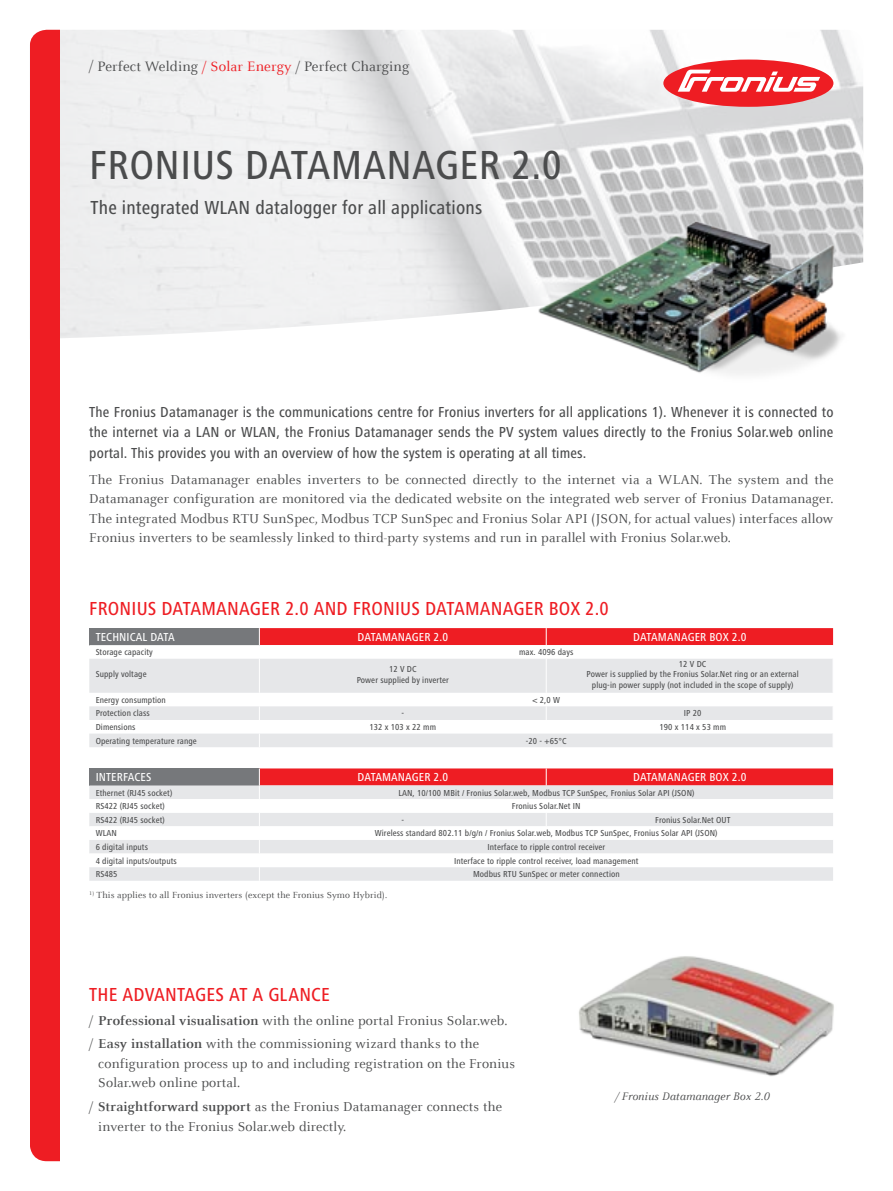
<style>
.page{position:relative;width:893px;height:1191px;background:#fff}
.page>*{position:absolute;margin:0;border:0;box-sizing:border-box;transform-origin:0 0}
.t1{font:500 condensed 42px "Frutiger Next LTW1 G";letter-spacing:.01em;color:#4b4c4d}
.t2{font:500 condensed 19.5px "Frutiger Next LTW1 G";letter-spacing:.01em;color:#ee1d23}
.t3{font:500 condensed 19.5px "Frutiger Next LTW1 G";letter-spacing:.01em;color:#4b4c4d}
.t4{font:500 condensed 15px/19.5px "Frutiger Next LTW1 G";letter-spacing:.01em;color:#4b4c4d}
.t5{font:15px "Celeste Offc Pro";letter-spacing:.01em;color:#4b4c4d}
.t6{font:14.25px/19.5px "Celeste Offc Pro";letter-spacing:.01em;color:#4b4c4d}
.t7{font:500 condensed 12px "Frutiger Next LTW1 G";letter-spacing:.01em;color:#fff}
.t8{font:italic 12px "Celeste Offc Pro";letter-spacing:.01em;color:#4b4c4d}
.t9{font:9.75px "Celeste Offc Pro";letter-spacing:.01em;color:#4b4c4d}
.t10{font:500 condensed 9px/10.5px "Frutiger Next LTW1 G";letter-spacing:.01em;color:#4b4c4d;text-align:center}
.s1{color:#ee1d23}
.s2{font-weight:700}
</style>
<div class="page">
<img style="left:60px;top:30px;width:803px;height:308px">
<div style="left:663px;top:60px;width:170px;height:47px;background:#ee1d23;border-radius:50%"></div>
<svg style="left:678px;top:70px;width:142px;height:22px"></svg>
<div style="left:30px;top:30px;width:30px;height:1131px;background:#ee1d23"></div>
<div style="left:89px;top:628px;width:170px;height:17px;background:#76787b"></div>
<svg style="left:89px;top:659px;width:744px;height:88px;fill:#e6e7e9"></svg>
<div style="left:259px;top:628px;width:574px;height:17px;background:#ee1d23"></div>
<hr style="left:546px;top:658px;width:1px;height:35px;background:#fff">
<svg style="left:546px;top:706px;width:1px;height:14px"></svg>
<svg style="left:259px;top:733px;width:1px;height:14px"></svg>
<svg style="left:259px;top:706px;width:1px;height:14px"></svg>
<hr style="left:259px;top:658px;width:1px;height:35px;background:#fff">
<div style="left:89px;top:768px;width:170px;height:17px;background:#76787b"></div>
<div style="left:89px;top:785px;width:744px;height:95px;background:#e6e7e9"></div>
<svg style="left:89px;top:799px;width:744px;height:68px"></svg>
<svg style="left:259px;top:768px;width:574px;height:31px;background:#ea7a7e"></svg>
<svg style="left:259px;top:812px;width:1px;height:14px"></svg>
<svg style="left:546px;top:812px;width:1px;height:14px"></svg>
<svg style="left:259px;top:840px;width:1px;height:13px"></svg>
<svg style="left:259px;top:867px;width:1px;height:13px"></svg>
<img style="left:521px;top:207px;width:343px;height:168px">
<img style="left:579px;top:956px;width:255px;height:120px">
<h3 class="t5" style="left:89px;top:57px;width:322px">/ Perfect Welding <span class="s1">/ Solar Energy</span> / Perfect Charging</h3>
<h1 class="t1" style="left:89px;top:141px;width:474px">FRONIUS DATAMANAGER 2.0</h1>
<h2 class="t3" style="left:91px;top:196px;width:393px">The integrated WLAN datalogger for all applications</h2>
<p class="t4" style="left:89px;top:403px;width:746px">The Fronius Datamanager is the communications centre for Fronius inverters for all applications 1). Whenever it is connected to the internet via a LAN or WLAN, the Fronius Datamanager sends the PV system values directly to the Fronius Solar.web online</p>
<h3 class="t4" style="left:89px;top:443px;width:499px">portal. This provides you with an overview of how the system is operating at all times.</h3>
<p class="t6" style="left:89px;top:469px;width:746px;text-align:justify">The Fronius Datamanager enables inverters to be connected directly to the internet via a WLAN. The system and the Datamanager configuration are monitored via the dedicated website on the integrated web server of Fronius Datamanager.<br>The integrated Modbus RTU SunSpec, Modbus TCP SunSpec and Fronius Solar API (JSON, for actual values) interfaces allow Fronius inverters to be seamlessly linked to third-party systems and run in parallel with Fronius Solar.web.</p>
<h2 class="t2" style="left:89px;top:597px;width:521px">FRONIUS DATAMANAGER 2.0 AND FRONIUS DATAMANAGER BOX 2.0</h2>
<h3 class="t7" style="left:96px;top:630px;width:81px">TECHNICAL DATA</h3>
<h3 class="t7" style="left:357px;top:630px;width:92px">DATAMANAGER 2.0</h3>
<h3 class="t7" style="left:633px;top:630px;width:84px">DATAMANAGER box</h3>
<h3 class="t7" style="left:732px;top:630px;width:16px">2.0</h3>
<p class="t10" style="left:96px;top:647px;width:59px">Storage capacity</p>
<p class="t10" style="left:519px;top:647px;width:56px">max. 4096 days</p>
<p class="t10" style="left:96px;top:669px;width:52px">Supply voltage</p>
<p class="t10" style="left:357px;top:664px;width:94px">12 V DC<br>Power supplied by inverter</p>
<p class="t10" style="left:587px;top:658px;width:214px">12 V DC<br>Power is supplied by the Fronius Solar.Net ring or an external plug-in power supply (not included in the scope of supply)</p>
<p class="t10" style="left:96px;top:694px;width:72px">Energy consumption</p>
<p class="t10" style="left:532px;top:694px;width:29px">&lt; 2,0 W</p>
<p class="t10" style="left:96px;top:708px;width:56px">Protection class</p>
<p class="t10" style="left:401px;top:708px;width:4px">-</p>
<p class="t10" style="left:684px;top:708px;width:19px">IP 20</p>
<p class="t10" style="left:96px;top:722px;width:41px">Dimensions</p>
<p class="t10" style="left:370px;top:722px;width:68px">132 x 103 x 22 mm</p>
<p class="t10" style="left:660px;top:722px;width:68px">190 x 114 x 53 mm</p>
<p class="t10" style="left:96px;top:735px;width:103px">Operating temperature range</p>
<p class="t10" style="left:526px;top:735px;width:42px">-20 - +65°C</p>
<h3 class="t7" style="left:96px;top:770px;width:57px">INTERFACES</h3>
<h3 class="t7" style="left:357px;top:770px;width:92px">DATAMANAGER 2.0</h3>
<h3 class="t7" style="left:633px;top:770px;width:84px">DATAMANAGER box</h3>
<h3 class="t7" style="left:732px;top:770px;width:16px">2.0</h3>
<p class="t10" style="left:96px;top:787px;width:78px">Ethernet (RJ45 socket)</p>
<p class="t10" style="left:398px;top:787px;width:298px">LAN, 10/100 MBit / Fronius Solar.web, Modbus TCP SunSpec, Fronius Solar API (JSON)</p>
<p class="t10" style="left:96px;top:801px;width:71px">RS422 (RJ45 socket)</p>
<p class="t10" style="left:512px;top:801px;width:70px">Fronius Solar.Net IN</p>
<p class="t10" style="left:96px;top:814px;width:71px">RS422 (RJ45 socket)</p>
<p class="t10" style="left:401px;top:814px;width:4px">-</p>
<p class="t10" style="left:655px;top:814px;width:77px">Fronius Solar.Net OUT</p>
<p class="t10" style="left:96px;top:828px;width:23px">WLAN</p>
<p class="t10" style="left:375px;top:828px;width:344px">Wireless standard 802.11 b/g/n / Fronius Solar.web, Modbus TCP SunSpec, Fronius Solar API (JSON)</p>
<p class="t10" style="left:96px;top:841px;width:54px">6 digital inputs</p>
<p class="t10" style="left:487px;top:841px;width:119px">Interface to ripple control receiver</p>
<p class="t10" style="left:96px;top:855px;width:83px">4 digital inputs/outputs</p>
<p class="t10" style="left:454px;top:855px;width:186px">Interface to ripple control receiver, load management</p>
<p class="t10" style="left:96px;top:869px;width:23px">RS485</p>
<p class="t10" style="left:473px;top:869px;width:148px">Modbus RTU SunSpec or meter connection</p>
<p class="t9" style="left:89px;top:889px;width:299px"><sup>1)</sup> This applies to all Fronius inverters (except the Fronius Symo Hybrid).</p>
<h2 class="t2" style="left:89px;top:983px;width:242px">THE ADVANTAGES AT A GLANCE</h2>
<h3 class="t6" style="left:89px;top:1008px;width:420px;line-height:23.7px">/ <span class="s2">Professional visualisation</span> with the online portal Fronius Solar.web. / <span class="s2">Easy installation</span> with the commissioning wizard thanks to the</h3>
<h3 class="t6" style="left:98px;top:1053px;width:418px">configuration process up to and including registration on the Fronius<br>Solar.web online portal.</h3>
<h3 class="t6" style="left:98px;top:1096px;width:405px;text-indent:-9px">/ <span class="s2">Straightforward support</span> as the Fronius Datamanager connects the inverter to the Fronius Solar.web directly.</h3>
<h3 class="t8" style="left:615px;top:1089px;width:157px">/ Fronius Datamanager Box 2.0</h3>
</div>
